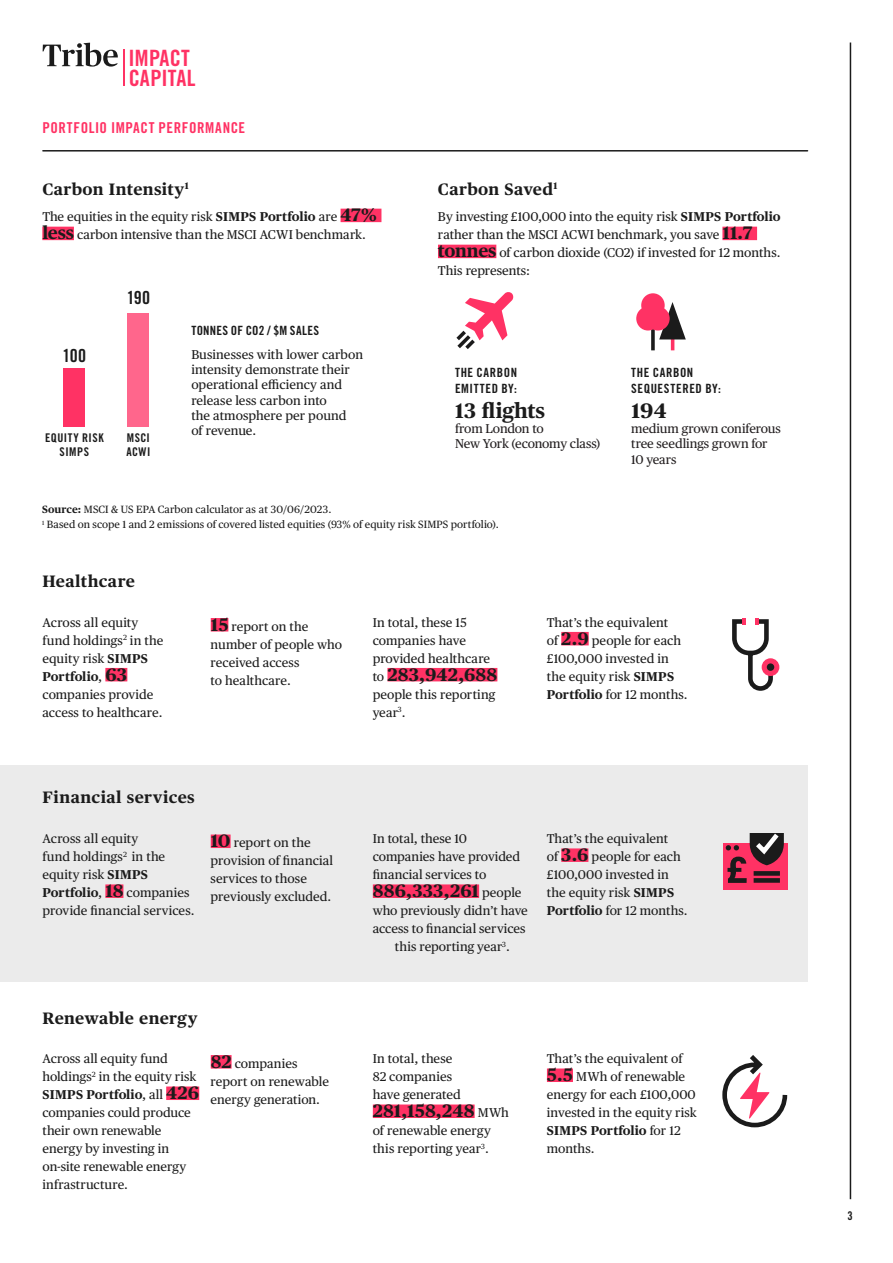
<style>
.page{position:relative;width:893px;height:1263px;background:#fff}
.page>*{position:absolute;margin:0;border:0;box-sizing:border-box;transform-origin:0 0}
.t1{font:22.5px/19.6px "Trade Gothic Bold Cond Twenty";letter-spacing:.005em;color:#ff3264}
.Body_copy{font:700 21px "Publico Text";color:#1b1b1b}
.Body_copy-2{font:700 18px "Publico Text";letter-spacing:.01em;color:#1b1b1b}
.Trade_Gothic{font:18px "Trade Gothic LT Pro Bd Cn 20";letter-spacing:-.01em;color:#1b1b1b}
.Body_copy-3{font:700 16.5px "Publico Text";letter-spacing:.02em;color:#1b1b1b}
.Body_copy-4{font:15px "Trade Gothic LT Pro Bd Cn 20";letter-spacing:.04em;color:#ff3264}
.Body_copy-5{font:12.75px/18px "Publico Text";color:#1b1b1b}
.Body_copy-6{font:12.75px/15.3px "Publico Text";letter-spacing:-.015em;color:#231f20}
.Body_copy-7{font:12.75px/15.3px "Trade Gothic LT Pro Bd Cn 20";letter-spacing:.04em;color:#1b1b1b}
.Graphs_Grey{font:12px/13.8px "Trade Gothic LT Pro Bd Cn 20";letter-spacing:.045em;color:#1b1b1b;text-align:center}
.Trade_Gothic-2{font:10.5px "Publico Text";letter-spacing:.01em;color:#1b1b1b}
.s1{font-weight:700}
.s2{font-weight:700;font-size:18px}
.s3{color:#231f20}
.s4{font-weight:400;font-size:12.75px}
</style>
<div class="page">
<hr style="left:850px;top:43px;width:1px;height:1156px;background:#1b1b1b">
<svg style="left:43px;top:43px;width:75px;height:24px"></svg>
<hr style="left:124px;top:50px;width:1px;height:36px;background:#ff3264">
<div style="left:0;top:765px;width:808px;height:217px;background:#ebebeb"></div>
<div style="left:341px;top:209px;width:40px;height:13px;background:#ff3264"></div>
<div style="left:42px;top:227px;width:32px;height:13px;background:#ff3264"></div>
<div style="left:722px;top:227px;width:35px;height:13px;background:#ff3264"></div>
<div style="left:438px;top:245px;width:58px;height:13px;background:#ff3264"></div>
<div style="left:64px;top:368px;width:21px;height:59px;background:#ff3264"></div>
<div style="left:128px;top:313px;width:21px;height:114px;background:#ff668c"></div>
<div style="left:105px;top:668px;width:22px;height:13px;background:#ff3264"></div>
<div style="left:211px;top:618px;width:17px;height:13px;background:#ff3264"></div>
<div style="left:387px;top:668px;width:110px;height:13px;background:#ff3264"></div>
<div style="left:561px;top:632px;width:28px;height:13px;background:#ff3264"></div>
<div style="left:105px;top:884px;width:18px;height:14px;background:#ff3264"></div>
<div style="left:211px;top:834px;width:20px;height:14px;background:#ff3264"></div>
<div style="left:373px;top:884px;width:106px;height:14px;background:#ff3264"></div>
<div style="left:561px;top:848px;width:27px;height:14px;background:#ff3264"></div>
<div style="left:166px;top:1086px;width:33px;height:14px;background:#ff3264"></div>
<div style="left:211px;top:1055px;width:21px;height:13px;background:#ff3264"></div>
<div style="left:373px;top:1104px;width:102px;height:14px;background:#ff3264"></div>
<div style="left:547px;top:1068px;width:26px;height:14px;background:#ff3264"></div>
<hr style="left:43px;top:150px;width:764px;height:2px;background:#1b1b1b">
<hr style="left:671px;top:333px;width:3px;height:17px;background:#ff3264">
<svg style="left:659px;top:302px;width:27px;height:37px"></svg>
<svg style="left:651px;top:329px;width:4px;height:21px"></svg>
<div style="left:636px;top:307px;width:24px;height:23px;background:#ff3264;border-radius:50%"></div>
<div style="left:646px;top:307px;width:24px;height:23px;background:#ff3264;border-radius:50%"></div>
<div style="left:641px;top:293px;width:24px;height:24px;background:#ff3264;border-radius:50%"></div>
<svg style="left:456px;top:292px;width:58px;height:57px"></svg>
<div style="left:762px;top:658px;width:17px;height:18px;background:#ff3264;border-radius:50%"></div>
<svg style="left:732px;top:618px;width:43px;height:73px"></svg>
<div style="left:723px;top:843px;width:64px;height:47px;background:#ff3264"></div>
<svg style="left:726px;top:833px;width:58px;height:50px"></svg>
<svg style="left:722px;top:1055px;width:66px;height:73px"></svg>
<h1 class="t1" style="left:129px;top:48px;width:69px">IMPACT<br>CAPITAL</h1>
<p class="Body_copy-4" style="left:43px;top:119px;width:204px">PORTFOLIO IMPACT PERFORMANCE</p>
<p class="Body_copy-3" style="left:42px;top:176px;width:148px">Carbon Intensity<sup>1</sup></p>
<p class="Body_copy-5" style="left:42px;top:207px;width:336px">The equities in the equity risk <span class="s1">SIMPS Portfolio</span> are <span class="s2">47% less</span> carbon intensive than the MSCI ACWI benchmark<span class="s3">.</span></p>
<p class="Trade_Gothic" style="left:63px;top:345px;width:25px">100</p>
<p class="Trade_Gothic" style="left:127px;top:287px;width:25px">190</p>
<p class="Graphs_Grey" style="left:45px;top:431px;width:60px">EQUITY RISK<br>SIMPS</p>
<p class="Graphs_Grey" style="left:127px;top:431px;width:25px;text-align:left">MSCI<br>ACWI</p>
<p class="Body_copy-7" style="left:191px;top:322px;width:129px">TONNES OF CO2 / $M SALES</p>
<p class="Body_copy-5" style="left:191px;top:346px;width:173px;line-height:15.3px">Businesses with lower carbon intensity demonstrate their operational efficiency and release less carbon into<br>the atmosphere per pound<br>of revenue.</p>
<p class="Body_copy-3" style="left:438px;top:176px;width:121px">Carbon Saved<sup>1</sup></p>
<p class="Body_copy-5" style="left:438px;top:207px;width:344px">By investing £100,000 into the equity risk <span class="s1">SIMPS Portfolio </span>rather than the MSCI ACWI benchmark, you save <span class="s2">11.7 tonnes</span> of carbon dioxide (CO2) if invested for 12 months.<br>This represents:</p>
<p class="Body_copy-7" style="left:455px;top:365px;width:64px">THE CARBON<br>EMITTED BY:</p>
<p class="Body_copy" style="left:455px;top:394px;width:92px">13 flights</p>
<p class="Body_copy-6" style="left:455px;top:420px;width:147px">from London to<br>New York (economy class)</p>
<p class="Body_copy-7" style="left:631px;top:365px;width:91px">THE CARBON<br>SEQUESTERED BY:</p>
<p class="Body_copy" style="left:631px;top:394px;width:37px">194</p>
<p class="Body_copy-6" style="left:631px;top:420px;width:151px">medium grown coniferous tree seedlings grown for<br>10 years</p>
<p class="Trade_Gothic-2" style="left:42px;top:502px;width:291px"><span class="s1">Source:</span> MSCI &amp; US EPA Carbon calculator as at 30/06/2023.</p>
<p class="Trade_Gothic-2" style="left:42px;top:517px;width:458px"><sup>1</sup> Based on scope 1 and 2 emissions of covered listed equities (93% of equity risk SIMPS portfolio).</p>
<p class="Body_copy-3" style="left:43px;top:568px;width:94px">Healthcare</p>
<p class="Body_copy-5" style="left:43px;top:612px;width:122px">Across all equity fund holdings<sup>2</sup> in the equity risk <span class="s1">SIMPS<br>Portfolio</span>, <span class="s2">63 </span>companies provide access to healthcare.</p>
<p class="Body_copy-5" style="left:211px;top:616px;width:133px"><span class="s2">15</span> report on the number of people who received access<br>to healthcare.</p>
<p class="Body_copy-5" style="left:373px;top:612px;width:119px">In total, these 15 companies have provided healthcare</p>
<p class="Body_copy-2" style="left:373px;top:660px;width:126px"><span class="s4">to</span> 283,942,688</p>
<p class="Body_copy-5" style="left:373px;top:684px;width:124px">people this reporting year<sup>3</sup>.</p>
<p class="Body_copy-5" style="left:547px;top:612px;width:142px">That’s the equivalent<br>of <span class="s2">2.9</span> people for each £100,000 invested in the equity risk <span class="s1">SIMPS<br>Portfolio</span> for 12 months.</p>
<p class="Body_copy-3" style="left:43px;top:785px;width:154px">Financial services</p>
<p class="Body_copy-5" style="left:43px;top:829px;width:153px">Across all equity<br>fund holdings<sup>2</sup> in the equity risk <span class="s1">SIMPS<br>Portfolio</span>, <span class="s2">18</span> companies provide financial services.</p>
<p class="Body_copy-5" style="left:211px;top:833px;width:124px"><span class="s2">10</span> report on the provision of financial services to those previously excluded.</p>
<p class="Body_copy-5" style="left:373px;top:829px;width:149px">In total, these 10 companies have provided financial services to</p>
<p class="Body_copy-2" style="left:373px;top:877px;width:150px">886,333,261 <span class="s4">people</span></p>
<p class="Body_copy-5" style="left:373px;top:901px;width:157px;text-align:center">who previously didn’t have access to financial services this reporting year<sup>3</sup>.</p>
<p class="Body_copy-5" style="left:547px;top:829px;width:142px">That’s the equivalent<br>of <span class="s2">3.6</span> people for each £100,000 invested in the equity risk <span class="s1">SIMPS<br>Portfolio</span> for 12 months.</p>
<p class="Body_copy-3" style="left:43px;top:1005px;width:156px">Renewable energy</p>
<p class="Body_copy-5" style="left:43px;top:1049px;width:158px">Across all equity fund holdings<sup>2</sup> in the equity risk<br><span class="s1">SIMPS Portfolio</span>, all <span class="s2">426 </span>companies could produce their own renewable energy by investing in on-site renewable energy infrastructure.</p>
<p class="Body_copy-5" style="left:211px;top:1053px;width:120px"><span class="s2">82</span> companies report on renewable energy generation.</p>
<p class="Body_copy-5" style="left:373px;top:1049px;width:90px">In total, these<br>82 companies have generated</p>
<p class="Body_copy-2" style="left:373px;top:1097px;width:138px">281,158,248 <span class="s4">MWh</span></p>
<p class="Body_copy-5" style="left:373px;top:1121px;width:120px">of renewable energy this reporting year<sup>3</sup>.</p>
<p class="Body_copy-5" style="left:547px;top:1049px;width:152px">That’s the equivalent of<br><span class="s2">5.5</span> MWh of renewable energy for each £100,000 invested in the equity risk<br><span class="s1">SIMPS Portfolio</span> for 12 months.</p>
<p class="Graphs_Grey" style="left:848px;top:1209px;width:7px">3</p>
</div>
